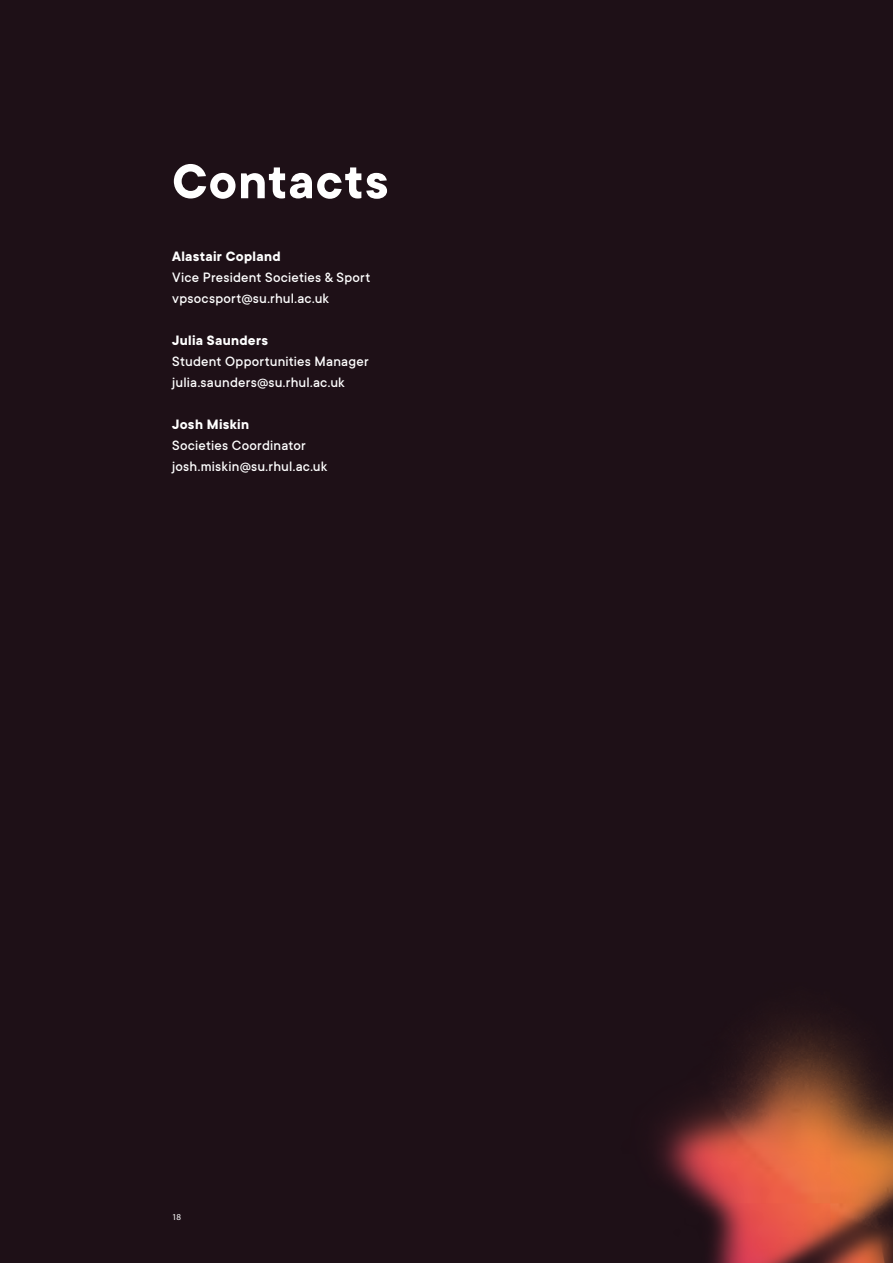
<style>
.page{position:relative;width:893px;height:1263px;background:#1e1017}
.page>*{position:absolute;margin:0;border:0;box-sizing:border-box;transform-origin:0 0}
.t1{font:700 54px "TT Commons";letter-spacing:.02em;color:#fff}
.t2{font:500 15px/21px "TT Commons";letter-spacing:.015em;color:#fff}
.t3{font:700 15px "TT Commons";letter-spacing:.02em;color:#fff}
.t4{font:9px "Myriad Pro";color:#fff}
</style>
<div class="page">
<img style="left:655px;top:1020px;width:238px;height:243px">
<h1 class="t1" style="left:172px;top:146px;width:218px">Contacts</h1>
<p class="t3" style="left:172px;top:247px;width:110px">Alastair Copland</p>
<p class="t2" style="left:172px;top:267px;width:200px">Vice President Societies &amp; Sport vpsocsport@su.rhul.ac.uk</p>
<p class="t3" style="left:172px;top:331px;width:97px">Julia Saunders</p>
<p class="t2" style="left:172px;top:351px;width:198px">Student Opportunities Manager julia.saunders@su.rhul.ac.uk</p>
<p class="t3" style="left:172px;top:415px;width:78px">Josh Miskin</p>
<p class="t2" style="left:172px;top:435px;width:157px">Societies Coordinator josh.miskin@su.rhul.ac.uk</p>
<p class="t4" style="left:172px;top:1211px;width:10px">18</p>
</div>
